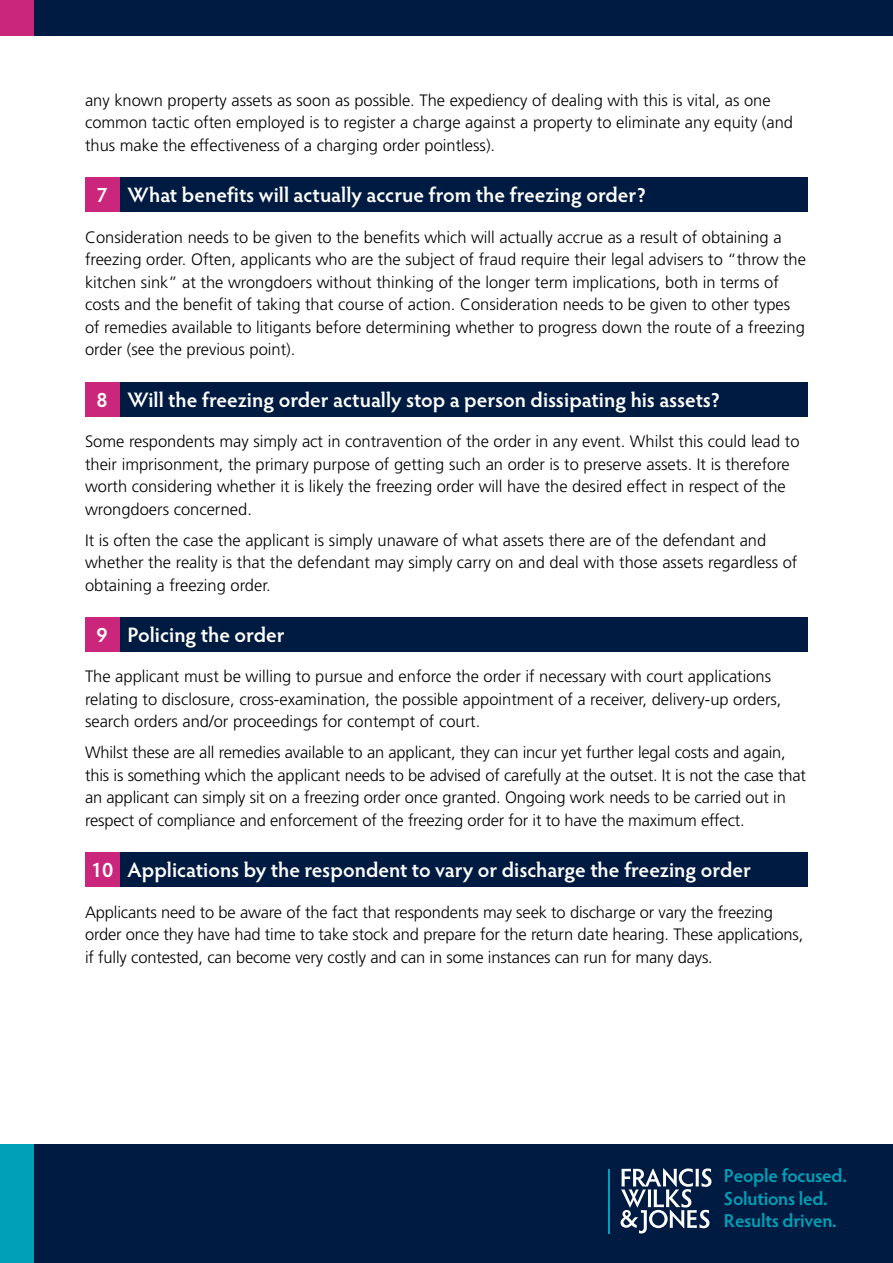
<style>
.page{position:relative;width:893px;height:1263px;background:#fff}
.page>*{position:absolute;margin:0;border:0;box-sizing:border-box;transform-origin:0 0}
.t1{font:600 21px "Hypatia Sans Pro";color:#fff}
.t2{font:600 18.75px/22.6px "Hypatia Sans Pro";letter-spacing:-.015em;color:#00a1b8}
.t3{font:300 16.5px/22.5px "Frutiger LT Std";color:#000}
</style>
<div class="page">
<div style="left:0;top:0;width:893px;height:36px;background:#001b41"></div>
<div style="left:0;top:0;width:34px;height:36px;background:#ca267b"></div>
<div style="left:0;top:1144px;width:893px;height:119px;background:#001b41"></div>
<div style="left:0;top:1144px;width:34px;height:119px;background:#00a1b8"></div>
<svg style="left:620px;top:1168px;width:91px;height:65px"></svg>
<hr style="left:608px;top:1169px;width:2px;height:65px;background:#00a1b8">
<div style="left:119px;top:178px;width:689px;height:34px;background:#001b41"></div>
<div style="left:85px;top:178px;width:34px;height:34px;background:#ca267b"></div>
<div style="left:119px;top:382px;width:689px;height:34px;background:#001b41"></div>
<div style="left:85px;top:382px;width:34px;height:34px;background:#ca267b"></div>
<div style="left:119px;top:617px;width:689px;height:34px;background:#001b41"></div>
<div style="left:85px;top:617px;width:34px;height:34px;background:#ca267b"></div>
<div style="left:119px;top:852px;width:689px;height:35px;background:#001b41"></div>
<div style="left:85px;top:852px;width:34px;height:35px;background:#ca267b"></div>
<p class="t3" style="left:85px;top:89px;width:710px">any known property assets as soon as possible. The expediency of dealing with this is vital, as one common tactic often employed is to register a charge against a property to eliminate any equity (and thus make the effectiveness of a charging order pointless).</p>
<p class="t1" style="left:96px;top:181px;width:551px">7 What benefits will actually accrue from the freezing order?</p>
<p class="t3" style="left:85px;top:226px;width:722px">Consideration needs to be given to the benefits which will actually accrue as a result of obtaining a freezing order. Often, applicants who are the subject of fraud require their legal advisers to “throw the kitchen sink” at the wrongdoers without thinking of the longer term implications, both in terms of costs and the benefit of taking that course of action. Consideration needs to be given to other types of remedies available to litigants before determining whether to progress down the route of a freezing order (see the previous point).</p>
<p class="t1" style="left:96px;top:385px;width:625px">8 Will the freezing order actually stop a person dissipating his assets?</p>
<p class="t3" style="left:85px;top:430px;width:716px">Some respondents may simply act in contravention of the order in any event. Whilst this could lead to their imprisonment, the primary purpose of getting such an order is to preserve assets. It is therefore worth considering whether it is likely the freezing order will have the desired effect in respect of the wrongdoers concerned.</p>
<p class="t3" style="left:85px;top:529px;width:714px">It is often the case the applicant is simply unaware of what assets there are of the defendant and whether the reality is that the defendant may simply carry on and deal with those assets regardless of obtaining a freezing order.</p>
<p class="t1" style="left:96px;top:620px;width:190px">9 Policing the order</p>
<p class="t3" style="left:85px;top:666px;width:698px">The applicant must be willing to pursue and enforce the order if necessary with court applications relating to disclosure, cross-examination, the possible appointment of a receiver, delivery-up orders, search orders and/or proceedings for contempt of court.</p>
<p class="t3" style="left:85px;top:742px;width:722px">Whilst these are all remedies available to an applicant, they can incur yet further legal costs and again, this is something which the applicant needs to be advised of carefully at the outset. It is not the case that an applicant can simply sit on a freezing order once granted. Ongoing work needs to be carried out in respect of compliance and enforcement of the freezing order for it to have the maximum effect.</p>
<p class="t1" style="left:91px;top:855px;width:662px">10 Applications by the respondent to vary or discharge the freezing order</p>
<p class="t3" style="left:85px;top:901px;width:720px">Applicants need to be aware of the fact that respondents may seek to discharge or vary the freezing order once they have had time to take stock and prepare for the return date hearing. These applications, if fully contested, can become very costly and can in some instances can run for many days.</p>
<p class="t2" style="left:724px;top:1164px;width:124px">People focused.<br>Solutions led.<br>Results driven.</p>
</div>
